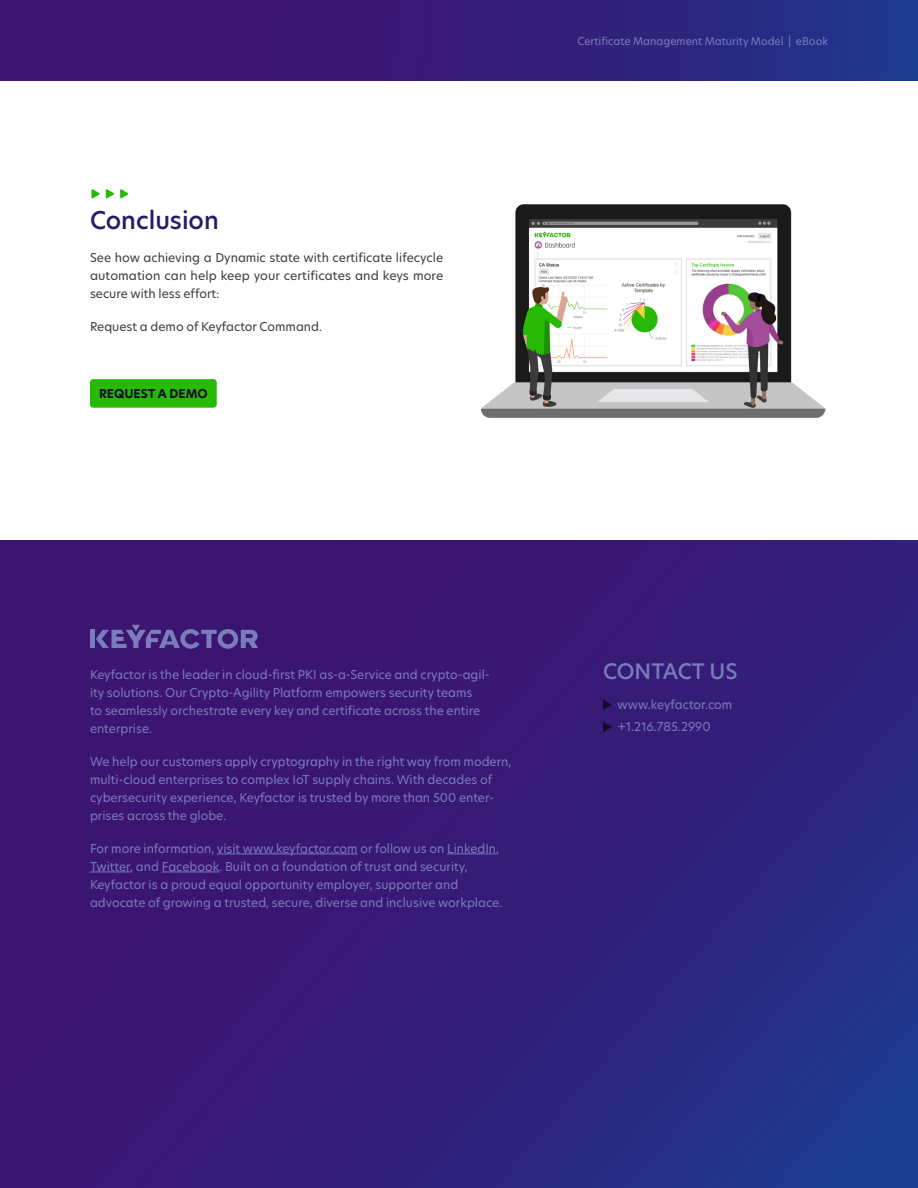
<style>
.page{position:relative;width:918px;height:1188px;background:#fff}
.page>*{position:absolute;margin:0;border:0;box-sizing:border-box;transform-origin:0 0}
.t1{font:500 24px "Hero New";color:#2a1966}
.t2{font:500 21px "Hero New";color:#797dbc}
.Body_Normal{font:12px/18px "Hero New";color:#797dbc}
.Body_Normal-2{font:12px/18px "Hero New";color:#3b3c3c;text-align:justify}
.t3{font:700 12px "Hero New";color:#140b2f}
.t4{font:10.5px "Hero New";color:#797dbc}
</style>
<div class="page">
<div style="left:0;top:0;width:918px;height:81px;background:linear-gradient(to right,#420c6b,#233188)"></div>
<div style="left:0;top:540px;width:918px;height:648px;background:linear-gradient(to right,#3f116e,#292b82)"></div>
<div style="left:90px;top:379px;width:127px;height:29px;background:#28b905;border-radius:3px"></div>
<div style="left:90px;top:630px;width:5px;height:18px;background:#797dbc"></div>
<svg style="left:96px;top:625px;width:162px;height:24px;background:#543e8f"></svg>
<hr style="left:217px;top:854px;width:141px;height:1px;background:#797dbc">
<hr style="left:447px;top:854px;width:49px;height:1px;background:#797dbc">
<hr style="left:90px;top:872px;width:40px;height:1px;background:#797dbc">
<hr style="left:162px;top:872px;width:57px;height:1px;background:#797dbc">
<svg style="left:603px;top:699px;width:9px;height:11px"></svg>
<svg style="left:603px;top:722px;width:9px;height:10px"></svg>
<img style="left:480px;top:204px;width:346px;height:214px">
<svg style="left:92px;top:189px;width:8px;height:10px"></svg>
<svg style="left:106px;top:189px;width:8px;height:10px"></svg>
<svg style="left:120px;top:189px;width:8px;height:10px"></svg>
<h2 class="t1" style="left:90px;top:204px;width:130px">Conclusion</h2>
<p class="Body_Normal-2" style="left:90px;top:248px;width:355px">See how achieving a Dynamic state with certificate lifecycle automation can help keep your certificates and keys more secure with less effort:</p>
<p class="Body_Normal-2" style="left:90px;top:317px;width:234px">Request a demo of Keyfactor Command.</p>
<h4 class="t3" style="left:99px;top:386px;width:110px">REQUEST A DEMO</h4>
<p class="t4" style="left:577px;top:34px;width:252px">Certificate Management Maturity Model | eBook</p>
<p class="Body_Normal" style="left:90px;top:665px;width:401px">Keyfactor is the leader in cloud-first PKI as-a-Service and crypto-agil&shy;ity solutions. Our Crypto-Agility Platform empowers security teams<br>to seamlessly orchestrate every key and certificate across the entire enterprise.</p>
<p class="Body_Normal" style="left:90px;top:752px;width:423px">We help our customers apply cryptography in the right way from modern, multi-cloud enterprises to complex IoT supply chains. With decades of cybersecurity experience, Keyfactor is trusted by more than 500 enter&shy;prises across the globe.</p>
<p class="Body_Normal" style="left:90px;top:839px;width:414px">For more information, visit www.keyfactor.com or follow us on LinkedIn, Twitter, and Facebook. Built on a foundation of trust and security, Keyfactor is a proud equal opportunity employer, supporter and advocate of growing a trusted, secure, diverse and inclusive workplace.</p>
<h4 class="t2" style="left:603px;top:657px;width:136px">CONTACT US</h4>
<p class="Body_Normal" style="left:618px;top:695px;width:116px">www.keyfactor.com</p>
<p class="Body_Normal" style="left:618px;top:718px;width:94px">+1.216.785.2990</p>
</div>
